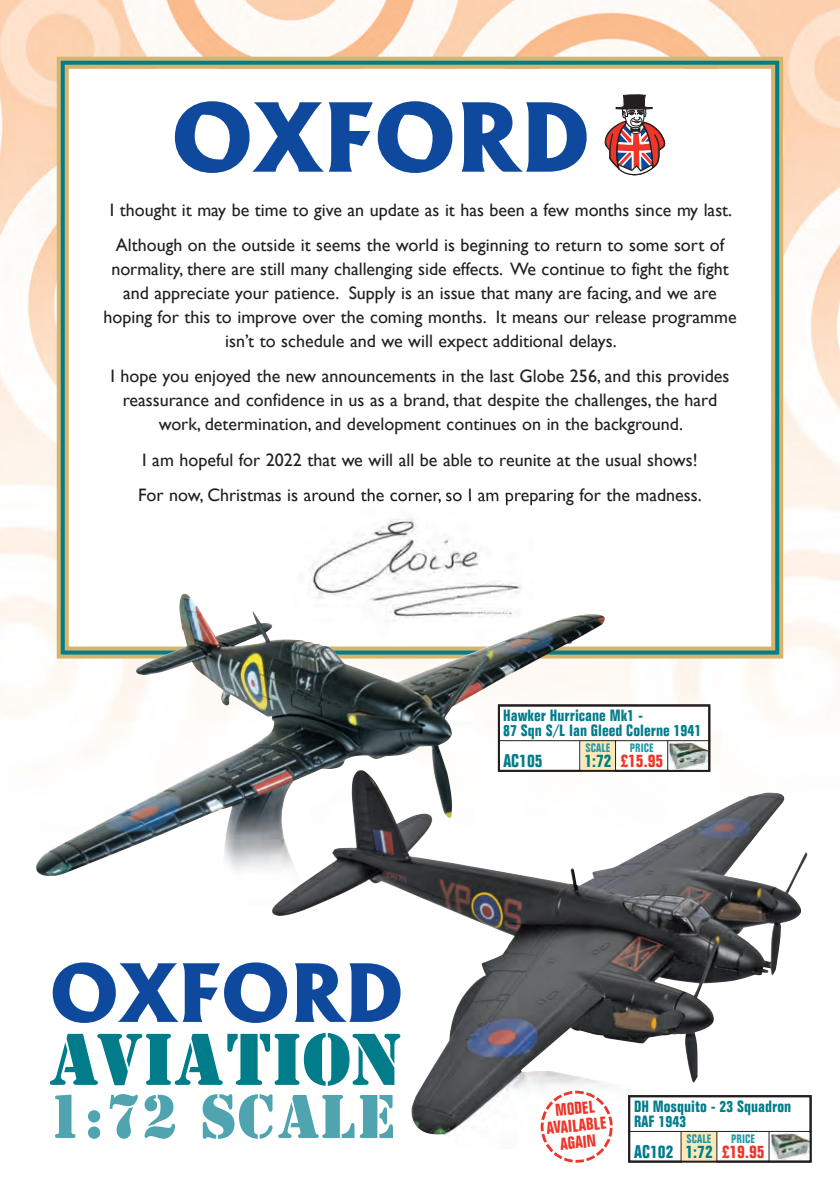
<style>
.page{position:relative;width:840px;height:1191px;background:#fff}
.page>*{position:absolute;margin:0;border:0;box-sizing:border-box;transform-origin:0 0}
.t1{font:72.2px "Stencil BT";color:#007c8a}
.t2{font:61px "Stencil BT";color:#4fa4b0}
.t3{font:18px/24px "Gill Sans";color:#231f20;text-align:center}
.t4{font:700 condensed 18px "Folio BT";color:#007c8a}
.t5{font:700 condensed 18px "Folio BT";color:#ee3529}
.t6{font:700 condensed 17px/17px "Folio BT";color:#ee3529;text-align:center}
.t7{font:700 condensed 16px/15.2px "Folio BT";color:#007c8a}
.t8{font:700 condensed 12px "Folio BT";color:#2499a6}
.s1{color:#007c8a}
.s2{color:#ee3529}
</style>
<div class="page">
<img style="left:0;top:0;width:839px;height:876px">
<div style="left:69px;top:69px;width:701px;height:577px;background:#fff"></div>
<div style="left:57px;top:57px;width:725px;height:601px;border:4px solid #d6b46c"></div>
<div style="left:65px;top:65px;width:709px;height:585px;border:4px solid #d6b46c"></div>
<svg style="left:175px;top:101px;width:277px;height:72px"></svg>
<svg style="left:461px;top:102px;width:125px;height:70px"></svg>
<svg style="left:604px;top:94px;width:62px;height:82px"></svg>
<img style="left:294px;top:497px;width:239px;height:96px">
<img style="left:83px;top:593px;width:521px;height:283px">
<img style="left:271px;top:770px;width:535px;height:365px">
<div style="left:628px;top:1096px;width:182px;height:65px;background:#fff"></div>
<div style="left:681px;top:1131px;width:35px;height:31px;background:#fee9b6"></div>
<hr style="left:680px;top:1131px;width:1px;height:31px;background:#231f20">
<hr style="left:716px;top:1131px;width:1px;height:31px;background:#231f20">
<img style="left:771px;top:1133px;width:37px;height:26px">
<hr style="left:627px;top:1131px;width:184px;height:1px;background:#231f20">
<div style="left:627px;top:1095px;width:184px;height:67px;border:2px solid #231f20"></div>
<hr style="left:768px;top:1131px;width:1px;height:31px;background:#231f20">
<div style="left:498px;top:705px;width:211px;height:66px;background:#fff"></div>
<div style="left:580px;top:740px;width:35px;height:32px;background:#fee9b6"></div>
<hr style="left:579px;top:740px;width:1px;height:32px;background:#231f20">
<hr style="left:614px;top:740px;width:1px;height:32px;background:#231f20">
<img style="left:669px;top:742px;width:38px;height:27px">
<hr style="left:497px;top:740px;width:213px;height:1px;background:#231f20">
<div style="left:497px;top:704px;width:213px;height:68px;border:2px solid #231f20"></div>
<hr style="left:666px;top:740px;width:1px;height:32px;background:#231f20">
<svg style="left:538px;top:1088px;width:76px;height:75px"></svg>
<svg style="left:53px;top:962px;width:234px;height:61px"></svg>
<svg style="left:295px;top:963px;width:105px;height:59px"></svg>
<svg style="left:408px;top:978px;width:2px;height:46px"></svg>
<p class="t3" style="left:110px;top:192px;width:623px;line-height:35.4px">I thought it may be time to give an update as it has been a few months since my last.<br>Although on the outside it seems the world is beginning to return to some sort of</p>
<p class="t3" style="left:103px;top:257px;width:634px">normality, there are still many challenging side effects. We continue to fight the fight and appreciate your patience. Supply is an issue that many are facing, and we are hoping for this to improve over the coming months. It means our release programme isn’t to schedule and we will expect additional delays.</p>
<p class="t3" style="left:110px;top:364px;width:620px">I hope you enjoyed the new announcements in the last Globe 256, and this provides reassurance and confidence in us as a brand, that despite the challenges, the hard work, determination, and development continues on in the background.</p>
<p class="t3" style="left:138px;top:442px;width:564px;line-height:35.4px;text-align:left">I am hopeful for 2022 that we will all be able to reunite at the usual shows!<br>For now, Christmas is around the corner, so I am preparing for the madness.</p>
<p class="t7" style="left:503px;top:709px;width:200px">Hawker Hurricane Mk1 -<br>87 Sqn S/L Ian Gleed Colerne 1941</p>
<p class="t8" style="left:585px;top:743px;width:26px">SCALE</p>
<p class="t8" style="left:629px;top:743px;width:25px">PRICE</p>
<p class="t4" style="left:503px;top:754px;width:41px">AC105</p>
<p class="t5" style="left:584px;top:754px;width:80px"><span class="s1">1:72</span> £15.95</p>
<h1 class="t1" style="left:48px;top:1017px;width:354px">AVIATION</h1>
<h2 class="t2" style="left:46px;top:1081px;width:351px">1:72 SCALE</h2>
<p class="t7" style="left:633px;top:1100px;width:158px">DH Mosquito - 23 Squadron<br>RAF 1943</p>
<p class="t6" style="left:544px;top:1104px;width:62px;rotate:-5deg">MODEL<br>AVAILABLE<br>AGAIN</p>
<p class="t8" style="left:686px;top:1134px;width:26px">SCALE</p>
<p class="t8" style="left:730px;top:1134px;width:25px">PRICE</p>
<p class="t4" style="left:634px;top:1145px;width:132px">AC102 1:72 <span class="s2">£19.95</span></p>
</div>
